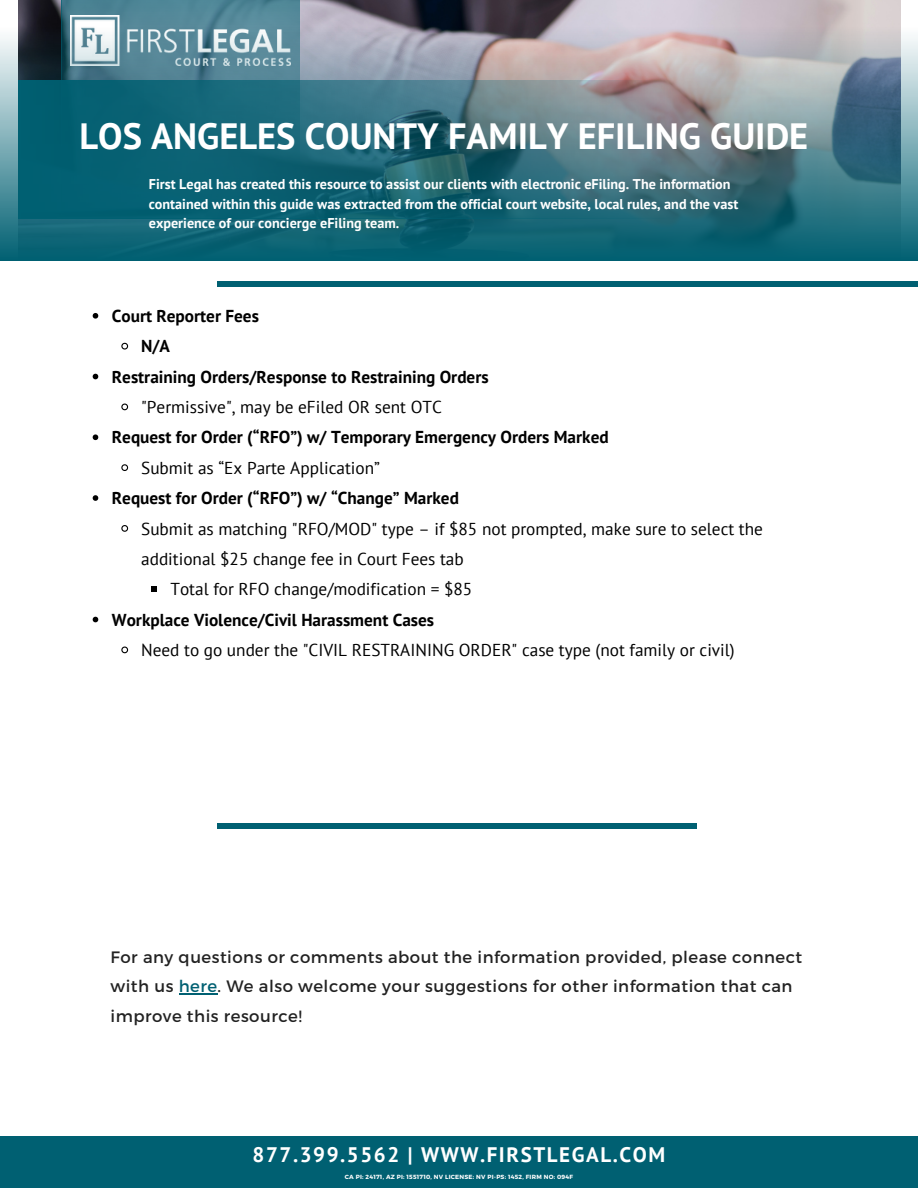
<style>
.page{position:relative;width:918px;height:1188px;background:#fff}
.page>*{position:absolute;margin:0;border:0;box-sizing:border-box;transform-origin:0 0}
.t1{font:700 36.45px "PT Sans";color:#fff}
.t2{font:700 21px "PT Sans";letter-spacing:.075em;color:#fff}
.t3{font:17.25px/30.3px "PT Sans";color:#000}
.t4{font:700 17.25px "PT Sans";color:#000}
.t5{font:16.5px/29.2px "Montserrat";letter-spacing:.03em;color:#222}
.t6{font:700 14.1px/19.2px "PT Sans";color:#fff}
.t7{font:700 6px "Montserrat";letter-spacing:.04em;color:#fff}
.s1{color:#006072}
</style>
<div class="page">
<div style="left:217px;top:281px;width:701px;height:6px;background:#006072"></div>
<div style="left:0;top:1136px;width:918px;height:52px;background:#006072"></div>
<img style="left:1px;top:0;width:917px;height:261px">
<div style="left:217px;top:823px;width:479px;height:5px;background:#006072"></div>
<svg style="left:93px;top:313px;width:5px;height:6px"></svg>
<svg style="left:121px;top:342px;width:8px;height:8px"></svg>
<svg style="left:93px;top:374px;width:5px;height:5px"></svg>
<svg style="left:121px;top:403px;width:8px;height:8px"></svg>
<svg style="left:93px;top:434px;width:5px;height:6px"></svg>
<svg style="left:121px;top:464px;width:8px;height:7px"></svg>
<svg style="left:93px;top:495px;width:5px;height:6px"></svg>
<svg style="left:121px;top:525px;width:8px;height:7px"></svg>
<svg style="left:151px;top:586px;width:6px;height:6px"></svg>
<svg style="left:93px;top:617px;width:5px;height:5px"></svg>
<svg style="left:121px;top:646px;width:8px;height:8px"></svg>
<hr style="left:179px;top:994px;width:39px;height:1px;background:#006072">
<p class="t1" style="left:80px;top:112px;width:730px">LOS ANGELES COUNTY FAMILY EFILING GUIDE</p>
<p class="t6" style="left:149px;top:175px;width:591px">First Legal has created this resource to assist our clients with electronic eFiling. The information contained within this guide was extracted from the official court website, local rules, and the vast experience of our concierge eFiling team.</p>
<p class="t4" style="left:112px;top:304px;width:149px">Court Reporter Fees</p>
<p class="t4" style="left:141px;top:335px;width:30px">N/A</p>
<p class="t4" style="left:112px;top:365px;width:378px">Restraining Orders/Response to Restraining Orders</p>
<p class="t3" style="left:141px;top:392px;width:302px">"Permissive", may be eFiled OR sent OTC</p>
<p class="t4" style="left:112px;top:426px;width:498px">Request for Order (“RFO”) w/ Temporary Emergency Orders Marked</p>
<p class="t3" style="left:141px;top:452px;width:240px">Submit as “Ex Parte Application”</p>
<p class="t4" style="left:112px;top:487px;width:349px">Request for Order (“RFO”) w/ “Change” Marked</p>
<p class="t3" style="left:141px;top:513px;width:623px">Submit as matching "RFO/MOD" type – if $85 not prompted, make sure to select the additional $25 change fee in Court Fees tab</p>
<p class="t3" style="left:171px;top:574px;width:303px">Total for RFO change/modification = $85</p>
<p class="t4" style="left:112px;top:608px;width:324px">Workplace Violence/Civil Harassment Cases</p>
<p class="t3" style="left:141px;top:635px;width:595px">Need to go under the "CIVIL RESTRAINING ORDER" case type (not family or civil)</p>
<p class="t5" style="left:111px;top:942px;width:693px">For any questions or comments about the information provided, please connect with us <span class="s1">here</span>. We also welcome your suggestions for other information that can improve this resource!</p>
<p class="t2" style="left:253px;top:1141px;width:414px">877.399.5562 | WWW.FIRSTLEGAL.COM</p>
<p class="t7" style="left:345px;top:1173px;width:230px">CA PI: 24171, AZ PI: 1551710, NV LICENSE: NV PI-PS: 1452, FIRM NO: 094F</p>
</div>
